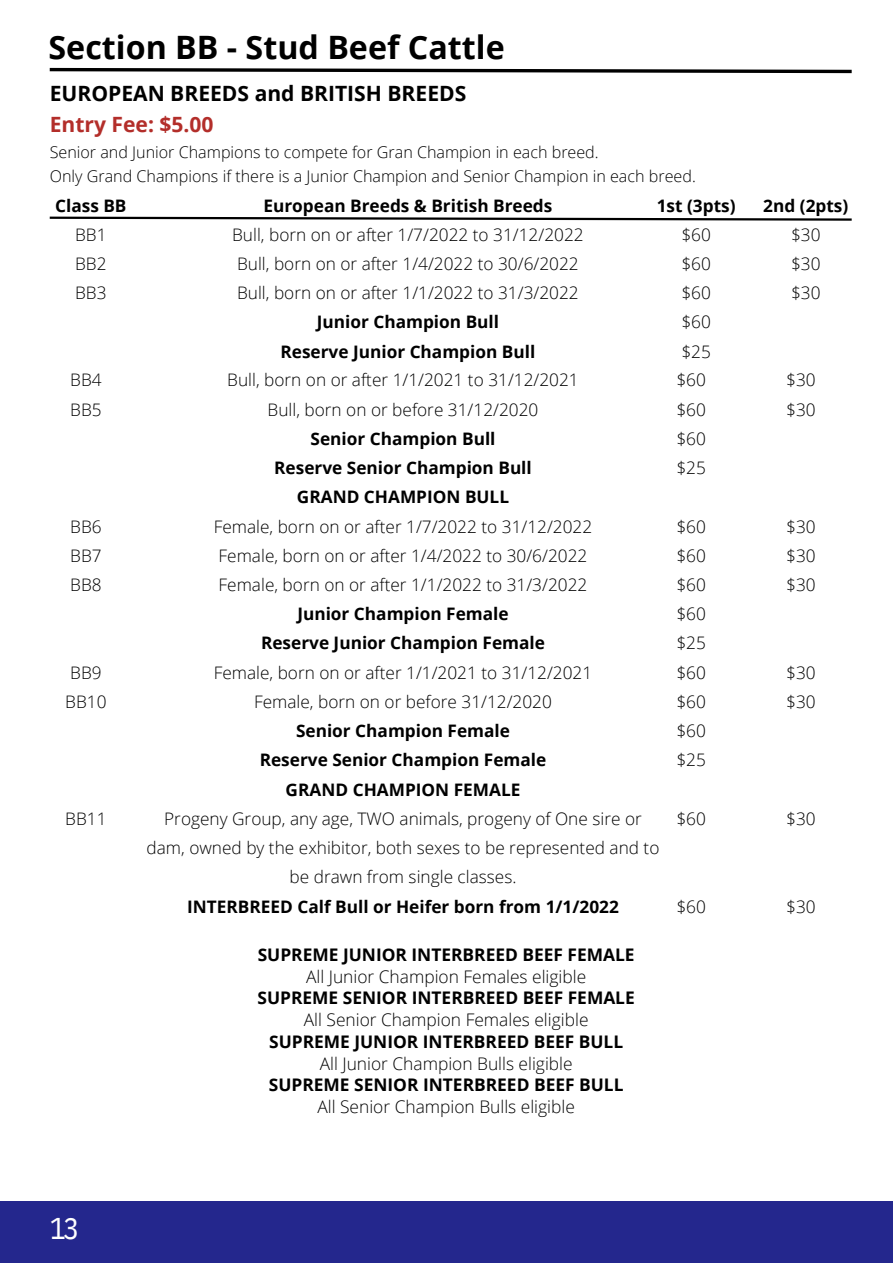
<style>
.page{position:relative;width:893px;height:1264px;background:#fff}
.page>*{position:absolute;margin:0;border:0;box-sizing:border-box;transform-origin:0 0}
.t1{font:700 32.25px "Open Sans";color:#000}
.t2{font:30px "IBM Plex Sans Cond";color:#fff}
.t3{font:700 21px "Open Sans";color:#000}
.t4{font:700 21px "Open Sans";color:#b32e2a}
.t5{font:700 17.4px "Open Sans";color:#000}
.t6{font:300 17.4px "Open Sans";color:#000}
.t7{font:300 17.25px/29.2px "Open Sans";color:#000;text-align:center}
.t8{font:700 17.25px "Open Sans";color:#000}
.t9{font:300 16.05px "Open Sans";color:#000}
</style>
<div class="page">
<svg style="left:49px;top:67px;width:803px;height:7px"></svg>
<div style="left:0;top:1201px;width:892px;height:61px;background:#24278d"></div>
<svg style="left:49px;top:216px;width:803px;height:5px"></svg>
<p class="t1" style="left:49px;top:24px;width:457px">Section BB - Stud Beef Cattle</p>
<p class="t3" style="left:50px;top:78px;width:418px">EUROPEAN BREEDS and BRITISH BREEDS</p>
<p class="t4" style="left:50px;top:110px;width:165px">Entry Fee: $5.00</p>
<p class="t9" style="left:50px;top:141px;width:550px">Senior and Junior Champions to compete for Gran Champion in each breed.</p>
<p class="t9" style="left:50px;top:164px;width:647px">Only Grand Champions if there is a Junior Champion and Senior Champion in each breed.</p>
<p class="t8" style="left:55px;top:193px;width:73px">Class BB</p>
<p class="t7" style="left:75px;top:219px;width:33px">BB1</p>
<p class="t7" style="left:75px;top:249px;width:33px">BB2</p>
<p class="t7" style="left:75px;top:278px;width:33px">BB3</p>
<p class="t8" style="left:263px;top:193px;width:290px">European Breeds &amp; British Breeds</p>
<p class="t7" style="left:232px;top:219px;width:353px">Bull, born on or after 1/7/2022 to 31/12/2022</p>
<p class="t7" style="left:237px;top:249px;width:343px">Bull, born on or after 1/4/2022 to 30/6/2022</p>
<p class="t7" style="left:237px;top:278px;width:343px">Bull, born on or after 1/1/2022 to 31/3/2022</p>
<p class="t8" style="left:317px;top:310px;width:184px">Junior Champion Bull</p>
<p class="t8" style="left:280px;top:339px;width:256px">Reserve Junior Champion Bull</p>
<p class="t8" style="left:656px;top:193px;width:80px">1st (3pts)</p>
<p class="t7" style="left:681px;top:219px;width:31px">$60</p>
<p class="t7" style="left:681px;top:249px;width:31px">$60</p>
<p class="t7" style="left:681px;top:278px;width:31px">$60</p>
<p class="t7" style="left:681px;top:307px;width:31px">$60</p>
<p class="t7" style="left:681px;top:336px;width:31px">$25</p>
<p class="t7" style="left:70px;top:365px;width:33px">BB4</p>
<p class="t7" style="left:70px;top:394px;width:33px">BB5</p>
<p class="t7" style="left:70px;top:511px;width:33px">BB6</p>
<p class="t7" style="left:70px;top:540px;width:33px">BB7</p>
<p class="t7" style="left:70px;top:569px;width:33px">BB8</p>
<p class="t7" style="left:70px;top:657px;width:33px">BB9</p>
<p class="t7" style="left:65px;top:686px;width:43px">BB10</p>
<p class="t7" style="left:65px;top:803px;width:43px">BB11</p>
<p class="t7" style="left:227px;top:365px;width:353px">Bull, born on or after 1/1/2021 to 31/12/2021</p>
<p class="t7" style="left:267px;top:394px;width:272px">Bull, born on or before 31/12/2020</p>
<p class="t8" style="left:310px;top:426px;width:186px">Senior Champion Bull</p>
<p class="t8" style="left:274px;top:455px;width:259px">Reserve Senior Champion Bull</p>
<p class="t8" style="left:297px;top:485px;width:214px">GRAND CHAMPION BULL</p>
<p class="t7" style="left:214px;top:511px;width:380px">Female, born on or after 1/7/2022 to 31/12/2022</p>
<p class="t7" style="left:219px;top:540px;width:370px">Female, born on or after 1/4/2022 to 30/6/2022</p>
<p class="t7" style="left:219px;top:569px;width:370px">Female, born on or after 1/1/2022 to 31/3/2022</p>
<p class="t8" style="left:297px;top:602px;width:213px">Junior Champion Female</p>
<p class="t8" style="left:261px;top:631px;width:285px">Reserve Junior Champion Female</p>
<p class="t7" style="left:214px;top:657px;width:380px">Female, born on or after 1/1/2021 to 31/12/2021</p>
<p class="t7" style="left:254px;top:686px;width:299px">Female, born on or before 31/12/2020</p>
<p class="t8" style="left:296px;top:718px;width:215px">Senior Champion Female</p>
<p class="t8" style="left:260px;top:748px;width:288px">Reserve Senior Champion Female</p>
<p class="t8" style="left:285px;top:777px;width:236px">GRAND CHAMPION FEMALE</p>
<p class="t7" style="left:147px;top:803px;width:514px">Progeny Group, any age, TWO animals, progeny of One sire or dam, owned by the exhibitor, both sexes to be represented and to be drawn from single classes.</p>
<p class="t8" style="left:187px;top:894px;width:433px">INTERBREED Calf Bull or Heifer born from 1/1/2022</p>
<p class="t7" style="left:676px;top:365px;width:31px">$60</p>
<p class="t7" style="left:676px;top:394px;width:31px">$60</p>
<p class="t7" style="left:676px;top:423px;width:31px">$60</p>
<p class="t7" style="left:676px;top:452px;width:31px">$25</p>
<p class="t7" style="left:676px;top:511px;width:31px">$60</p>
<p class="t7" style="left:676px;top:540px;width:31px">$60</p>
<p class="t7" style="left:676px;top:569px;width:31px">$60</p>
<p class="t7" style="left:676px;top:599px;width:31px">$60</p>
<p class="t7" style="left:676px;top:628px;width:31px">$25</p>
<p class="t7" style="left:676px;top:657px;width:31px">$60</p>
<p class="t7" style="left:676px;top:686px;width:31px">$60</p>
<p class="t7" style="left:676px;top:716px;width:31px">$60</p>
<p class="t7" style="left:676px;top:745px;width:31px">$25</p>
<p class="t7" style="left:676px;top:803px;width:31px">$60</p>
<p class="t7" style="left:676px;top:891px;width:31px">$60</p>
<p class="t5" style="left:258px;top:942px;width:378px">SUPREME JUNIOR INTERBREED BEEF FEMALE</p>
<p class="t6" style="left:306px;top:964px;width:282px">All Junior Champion Females eligible</p>
<p class="t5" style="left:257px;top:985px;width:379px">SUPREME SENIOR INTERBREED BEEF FEMALE</p>
<p class="t6" style="left:304px;top:1007px;width:286px">All Senior Champion Females eligible</p>
<p class="t5" style="left:269px;top:1029px;width:355px">SUPREME JUNIOR INTERBREED BEEF BULL</p>
<p class="t6" style="left:319px;top:1050px;width:254px">All Junior Champion Bulls eligible</p>
<p class="t5" style="left:269px;top:1072px;width:356px">SUPREME SENIOR INTERBREED BEEF BULL</p>
<p class="t6" style="left:317px;top:1094px;width:259px">All Senior Champion Bulls eligible</p>
<p class="t8" style="left:763px;top:193px;width:86px">2nd (2pts)</p>
<p class="t7" style="left:791px;top:219px;width:31px">$30</p>
<p class="t7" style="left:791px;top:249px;width:31px">$30</p>
<p class="t7" style="left:791px;top:278px;width:31px">$30</p>
<p class="t7" style="left:786px;top:365px;width:31px">$30</p>
<p class="t7" style="left:786px;top:394px;width:31px">$30</p>
<p class="t7" style="left:786px;top:511px;width:31px">$30</p>
<p class="t7" style="left:786px;top:540px;width:31px">$30</p>
<p class="t7" style="left:786px;top:569px;width:31px">$30</p>
<p class="t7" style="left:786px;top:657px;width:31px">$30</p>
<p class="t7" style="left:786px;top:686px;width:31px">$30</p>
<p class="t7" style="left:786px;top:803px;width:31px">$30</p>
<p class="t7" style="left:786px;top:891px;width:31px">$30</p>
<p class="t2" style="left:50px;top:1207px;width:31px">13</p>
</div>
